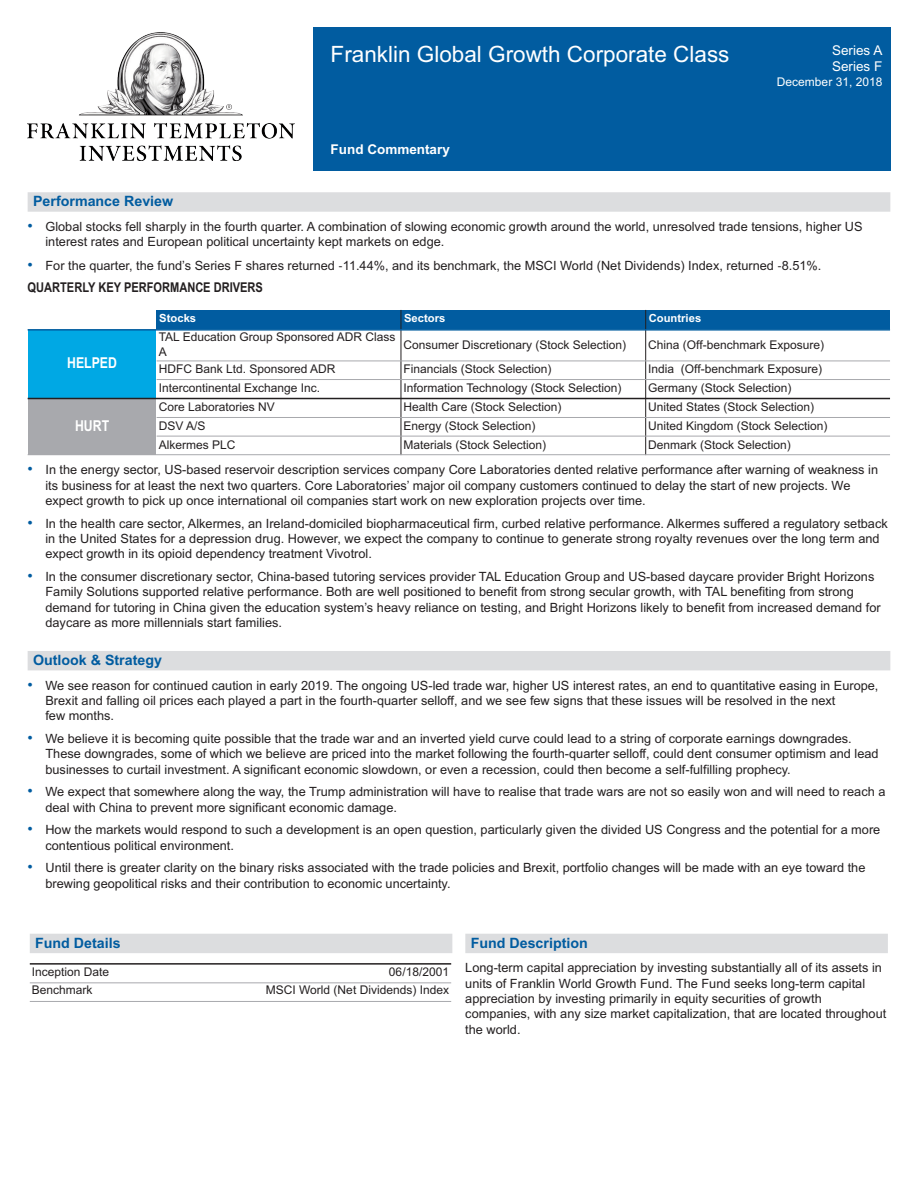
<style>
.page{position:relative;width:918px;height:1188px;background:#fff}
.page>*{position:absolute;margin:0;border:0;box-sizing:border-box;transform-origin:0 0}
.t1{font:22.5px "Arial";color:#fff}
.t2{font:700 15px "Arial Narrow";color:#fff}
.t3{font:700 14.25px "Arial";color:#015ca0}
.t4{font:700 13.5px "Arial Narrow";color:#231f20}
.t5{font:13.5px/16.2px "Arial";color:#fff}
.t6{font:700 13.5px "Arial";color:#fff}
.t7{font:12.75px/15.3px "Arial";color:#231f20}
.t8{font:12px/14.4px "Arial";color:#231f20}
.t9{font:12px "Arial";color:#fff}
.t10{font:700 11.25px "Arial";color:#fff}
.s1{font-size:15.3px;color:#015ca0}
.s2{font-family:"Cambria"}
</style>
<div class="page">
<div style="left:313px;top:28px;width:577px;height:143px;background:#015ca0"></div>
<div style="left:28px;top:192px;width:862px;height:20px;background:#dcdddf"></div>
<div style="left:28px;top:651px;width:862px;height:19px;background:#dcdddf"></div>
<div style="left:157px;top:310px;width:244px;height:20px;background:#015ca0"></div>
<div style="left:401px;top:310px;width:245px;height:20px;background:#015ca0"></div>
<div style="left:646px;top:310px;width:244px;height:20px;background:#015ca0"></div>
<div style="left:28px;top:330px;width:129px;height:69px;background:#00a8e4"></div>
<div style="left:28px;top:399px;width:129px;height:56px;background:#a8a9ad"></div>
<hr style="left:401px;top:310px;width:1px;height:145px;background:#231f20">
<hr style="left:645px;top:310px;width:1px;height:145px;background:#231f20">
<hr style="left:28px;top:329px;width:862px;height:2px;background:#015ca0">
<hr style="left:157px;top:361px;width:733px;height:1px;background:#a8a9ad">
<hr style="left:157px;top:379px;width:733px;height:1px;background:#a8a9ad">
<hr style="left:28px;top:398px;width:862px;height:1px;background:#231f20">
<hr style="left:157px;top:417px;width:733px;height:1px;background:#a8a9ad">
<hr style="left:157px;top:436px;width:733px;height:1px;background:#a8a9ad">
<hr style="left:28px;top:454px;width:862px;height:1px;background:#a8a9ad">
<div style="left:30px;top:934px;width:422px;height:19px;background:#dcdddf"></div>
<hr style="left:30px;top:963px;width:421px;height:2px;background:#231f20">
<hr style="left:30px;top:982px;width:421px;height:1px;background:#a8a9ad">
<hr style="left:30px;top:1001px;width:421px;height:1px;background:#a8a9ad">
<div style="left:465px;top:934px;width:423px;height:19px;background:#dcdddf"></div>
<img style="left:28px;top:32px;width:267px;height:128px">
<h1 class="t1" style="left:331px;top:41px;width:400px">Franklin Global Growth Corporate Class</h1>
<p class="t6" style="left:331px;top:141px;width:121px">Fund Commentary</p>
<p class="t5" style="left:832px;top:42px;width:52px">Series A<br>Series F</p>
<p class="t9" style="left:777px;top:75px;width:107px">December 31, 2018</p>
<p class="t3" style="left:33px;top:193px;width:142px">Performance Review</p>
<p class="t7" style="left:45px;top:219px;width:819px;text-indent:-18px"><span class="s1">•</span> Global stocks fell sharply in the fourth quarter. A combination of slowing economic growth around the world, unresolved trade tensions, higher US interest rates and European political uncertainty kept markets on edge.</p>
<p class="t7" style="left:28px;top:258px;width:795px"><span class="s1">•</span> For the quarter, the fund’s Series F shares returned <span class="s2">‑</span>11.44%, and its benchmark, the MSCI World (Net Dividends) Index, returned <span class="s2">‑</span>8.51%.</p>
<p class="t4" style="left:28px;top:280px;width:237px">QUARTERLY KEY PERFORMANCE DRIVERS</p>
<p class="t2" style="left:67px;top:354px;width:51px">HELPED</p>
<p class="t2" style="left:75px;top:417px;width:36px">HURT</p>
<p class="t10" style="left:159px;top:312px;width:38px">Stocks</p>
<p class="t10" style="left:404px;top:312px;width:43px">Sectors</p>
<p class="t10" style="left:649px;top:312px;width:54px">Countries</p>
<p class="t8" style="left:159px;top:330px;width:238px">TAL Education Group Sponsored ADR Class<br>A</p>
<p class="t8" style="left:404px;top:337px;width:224px">Consumer Discretionary (Stock Selection)</p>
<p class="t8" style="left:648px;top:337px;width:177px">China (Off-benchmark Exposure)</p>
<p class="t8" style="left:159px;top:362px;width:178px">HDFC Bank Ltd. Sponsored ADR</p>
<p class="t8" style="left:404px;top:362px;width:150px">Financials (Stock Selection)</p>
<p class="t8" style="left:648px;top:362px;width:175px">India (Off-benchmark Exposure)</p>
<p class="t8" style="left:159px;top:381px;width:163px">Intercontinental Exchange Inc.</p>
<p class="t8" style="left:404px;top:381px;width:219px">Information Technology (Stock Selection)</p>
<p class="t8" style="left:648px;top:381px;width:145px">Germany (Stock Selection)</p>
<p class="t8" style="left:159px;top:400px;width:118px">Core Laboratories NV</p>
<p class="t8" style="left:404px;top:400px;width:160px">Health Care (Stock Selection)</p>
<p class="t8" style="left:648px;top:400px;width:168px">United States (Stock Selection)</p>
<p class="t8" style="left:159px;top:419px;width:48px">DSV A/S</p>
<p class="t8" style="left:404px;top:419px;width:134px">Energy (Stock Selection)</p>
<p class="t8" style="left:648px;top:419px;width:181px">United Kingdom (Stock Selection)</p>
<p class="t8" style="left:159px;top:437px;width:78px">Alkermes PLC</p>
<p class="t8" style="left:404px;top:437px;width:144px">Materials (Stock Selection)</p>
<p class="t8" style="left:648px;top:437px;width:144px">Denmark (Stock Selection)</p>
<p class="t7" style="left:45px;top:462px;width:834px;text-indent:-18px"><span class="s1">•</span> In the energy sector, US-based reservoir description services company Core Laboratories dented relative performance after warning of weakness in its business for at least the next two quarters. Core Laboratories’ major oil company customers continued to delay the start of new projects. We expect growth to pick up once international oil companies start work on new exploration projects over time.</p>
<p class="t7" style="left:45px;top:516px;width:844px;text-indent:-18px"><span class="s1">•</span> In the health care sector, Alkermes, an Ireland-domiciled biopharmaceutical firm, curbed relative performance. Alkermes suffered a regulatory setback in the United States for a depression drug. However, we expect the company to continue to generate strong royalty revenues over the long term and expect growth in its opioid dependency treatment Vivotrol.</p>
<p class="t7" style="left:45px;top:569px;width:837px;text-indent:-18px"><span class="s1">•</span> In the consumer discretionary sector, China-based tutoring services provider TAL Education Group and US-based daycare provider Bright Horizons Family Solutions supported relative performance. Both are well positioned to benefit from strong secular growth, with TAL benefiting from strong demand for tutoring in China given the education system’s heavy reliance on testing, and Bright Horizons likely to benefit from increased demand for daycare as more millennials start families.</p>
<p class="t3" style="left:33px;top:652px;width:131px">Outlook &amp; Strategy</p>
<p class="t7" style="left:45px;top:678px;width:835px;text-indent:-18px"><span class="s1">•</span> We see reason for continued caution in early 2019. The ongoing US-led trade war, higher US interest rates, an end to quantitative easing in Europe,<br>Brexit and falling oil prices each played a part in the fourth-quarter selloff, and we see few signs that these issues will be resolved in the next<br>few months.</p>
<p class="t7" style="left:45px;top:731px;width:835px;text-indent:-18px"><span class="s1">•</span> We believe it is becoming quite possible that the trade war and an inverted yield curve could lead to a string of corporate earnings downgrades.<br>These downgrades, some of which we believe are priced into the market following the fourth-quarter selloff, could dent consumer optimism and lead businesses to curtail investment. A significant economic slowdown, or even a recession, could then become a self-fulfilling prophecy.</p>
<p class="t7" style="left:45px;top:784px;width:842px;text-indent:-18px"><span class="s1">•</span> We expect that somewhere along the way, the Trump administration will have to realise that trade wars are not so easily won and will need to reach a deal with China to prevent more significant economic damage.</p>
<p class="t7" style="left:45px;top:822px;width:836px;text-indent:-18px"><span class="s1">•</span> How the markets would respond to such a development is an open question, particularly given the divided US Congress and the potential for a more contentious political environment.</p>
<p class="t7" style="left:45px;top:860px;width:821px;text-indent:-18px"><span class="s1">•</span> Until there is greater clarity on the binary risks associated with the trade policies and Brexit, portfolio changes will be made with an eye toward the brewing geopolitical risks and their contribution to economic uncertainty.</p>
<p class="t3" style="left:35px;top:934px;width:87px">Fund Details</p>
<p class="t8" style="left:32px;top:964px;width:79px">Inception Date</p>
<p class="t8" style="left:389px;top:964px;width:62px">06/18/2001</p>
<p class="t8" style="left:32px;top:983px;width:62px">Benchmark</p>
<p class="t8" style="left:266px;top:983px;width:185px">MSCI World (Net Dividends) Index</p>
<p class="t3" style="left:471px;top:934px;width:119px">Fund Description</p>
<p class="t7" style="left:465px;top:960px;width:422px">Long-term capital appreciation by investing substantially all of its assets in units of Franklin World Growth Fund. The Fund seeks long-term capital appreciation by investing primarily in equity securities of growth companies, with any size market capitalization, that are located throughout the world.</p>
</div>
